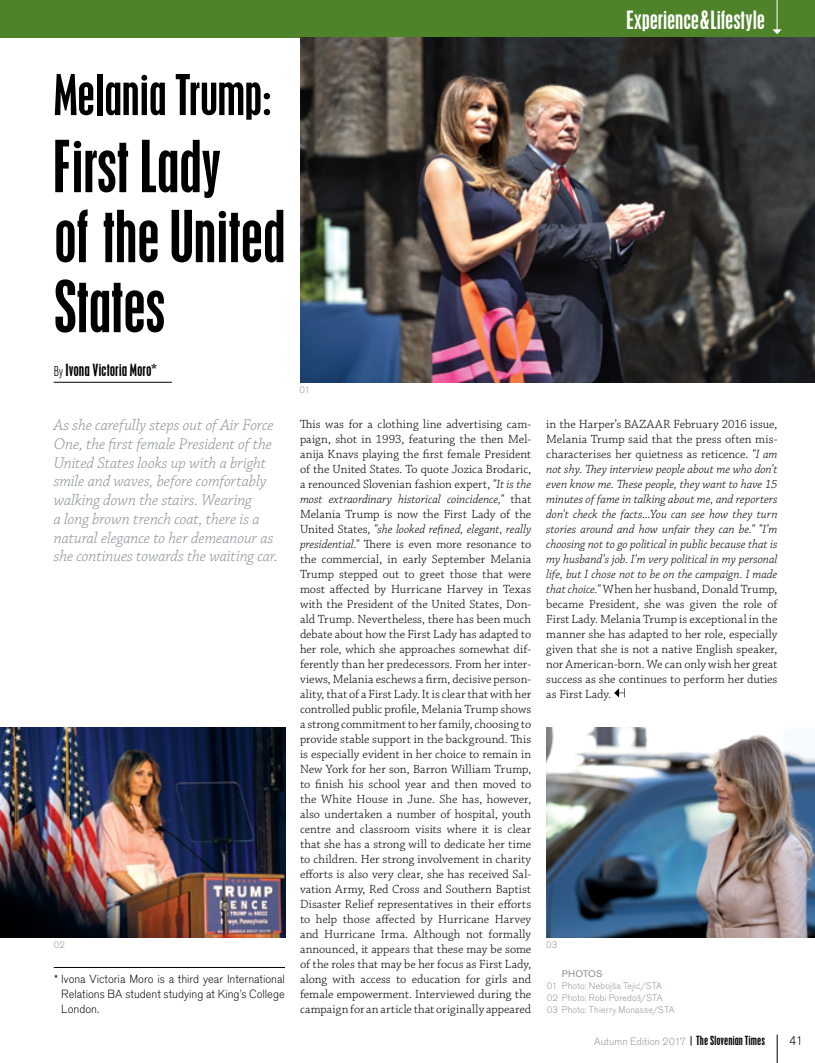
<style>
.page{position:relative;width:815px;height:1063px;background:#fff}
.page>*{position:absolute;margin:0;border:0;box-sizing:border-box;transform-origin:0 0}
.t1{font:63.75px/70px "Placard Condensed";letter-spacing:-.005em;color:#000}
.t2{font:50px "Placard Condensed";letter-spacing:-.005em;color:#000}
.t3{font:22.5px "Placard Condensed";color:#fff}
.t4{font:italic 300 16.25px/18.8px "Chaparral Pro";letter-spacing:-.005em;color:#899297}
.t5{font:15px "Placard Condensed";letter-spacing:.01em;color:#000}
.t6{font:13.75px "Accius TEE Ligh";color:#000}
.t7{font:300 12.5px/15px "Chaparral Pro";color:#000;text-align:justify}
.t8{font:12.5px/15px "Accius TEE Ligh";color:#000;text-align:justify}
.t9{font:11.25px "Placard Condensed";letter-spacing:.015em;color:#000}
.t10{font:10px/12px "Accius TEE Ligh";letter-spacing:.01em;color:#899297}
.t11{font:10px "Accius TEE";letter-spacing:.015em;color:#899297}
.s1{font-family:"Accius TEE Ligh Cond"}
.s2{font-style:italic}
.s3{font-family:"Accius TEE Ligh";font-size:11.12px;color:#899297}
</style>
<div class="page">
<svg style="left:777px;top:1035px;width:1px;height:28px"></svg>
<div style="left:0;top:0;width:815px;height:38px;background:#4e832a"></div>
<hr style="left:777px;top:0;width:1px;height:30px;background:#fff">
<svg style="left:772px;top:29px;width:10px;height:5px"></svg>
<hr style="left:54px;top:382px;width:118px;height:1px;background:#000">
<hr style="left:54px;top:967px;width:231px;height:1px;background:#000">
<img style="left:546px;top:728px;width:269px;height:209px">
<img style="left:0;top:728px;width:285px;height:209px">
<img style="left:300px;top:38px;width:515px;height:344px">
<svg style="left:614px;top:688px;width:11px;height:9px"></svg>
<h3 class="t3" style="left:626px;top:6px;width:140px">Experience&amp;Lifestyle</h3>
<h2 class="t2" style="left:54px;top:64px;width:219px">Melania Trump:</h2>
<h1 class="t1" style="left:54px;top:131px;width:233px">First Lady<br>of the United<br>States</h1>
<p class="t5" style="left:54px;top:360px;width:105px"><span class="s1">By</span> Ivona Victoria Moro*</p>
<p class="t4" style="left:54px;top:416px;width:226px">As she carefully steps out of Air Force One, the first female President of the United States looks up with a bright smile and waves, before comfortably walking down the stairs. Wearing<br>a long brown trench coat, there is a natural elegance to her demeanour as she continues towards the waiting car.</p>
<p class="t10" style="left:54px;top:939px;width:13px">02</p>
<p class="t8" style="left:61px;top:971px;width:225px;text-indent:-8px">* Ivona Victoria Moro is a third year International Relations BA student studying at King’s College London.</p>
<p class="t10" style="left:299px;top:384px;width:12px">01</p>
<p class="t7" style="left:300px;top:417px;width:233px">This was for a clothing line advertising cam&shy;paign, shot in 1993, featuring the then Mel&shy;anija Knavs playing the first female President of the United States. To quote Jozica Brodaric, a renounced Slovenian fashion expert, <span class="s2">"It is the most extraordinary historical coincidence,"</span> that Melania Trump is now the First Lady of the United States, <span class="s2">"she looked refined, elegant, really presidential."</span> There is even more resonance to the commercial, in early September Melania Trump stepped out to greet those that were most affected by Hurricane Harvey in Texas with the President of the United States, Don&shy;ald Trump. Nevertheless, there has been much debate about how the First Lady has adapted to her role, which she approaches somewhat dif&shy;ferently than her predecessors. From her inter&shy;views, Melania eschews a firm, decisive person&shy;ality, that of a First Lady. It is clear that with her controlled public profile, Melania Trump shows a strong commitment to her family, choosing to provide stable support in the background. This is especially evident in her choice to remain in New York for her son, Barron William Trump, to finish his school year and then moved to the White House in June. She has, however, also undertaken a number of hospital, youth centre and classroom visits where it is clear that she has a strong will to dedicate her time to children. Her strong involvement in charity efforts is also very clear, she has received Sal&shy;vation Army, Red Cross and Southern Baptist Disaster Relief representatives in their efforts to help those affected by Hurricane Harvey and Hurricane Irma. Although not formally announced, it appears that these may be some of the roles that may be her focus as First Lady, along with access to education for girls and female empowerment. Interviewed during the campaign for an article that originally appeared</p>
<p class="t7" style="left:546px;top:417px;width:233px">in the Harper’s BAZAAR February 2016 issue, Melania Trump said that the press often mis&shy;characterises her quietness as reticence. <span class="s2">"I am not shy. They interview people about me who don’t even know me. These people, they want to have 15 minutes of fame in talking about me, and reporters don’t check the facts...You can see how they turn stories around and how unfair they can be." "I’m choosing not to go political in public because that is my husband’s job. I’m very political in my personal life, but I chose not to be on the campaign. I made that choice."</span> When her husband, Donald Trump, became President, she was given the role of First Lady. Melania Trump is exceptional in the manner she has adapted to her role, especially given that she is not a native English speaker, nor American-born. We can only wish her great success as she continues to perform her duties as First Lady.</p>
<p class="t10" style="left:546px;top:939px;width:13px">03</p>
<p class="t11" style="left:562px;top:968px;width:42px">PHOTOS</p>
<p class="t10" style="left:547px;top:979px;width:129px">01 Photo: Nebojša Tejić/STA<br>02 Photo: Robi Poredoš/STA<br>03 Photo: Thierry Monasse/STA</p>
<p class="t9" style="left:594px;top:1034px;width:172px"><span class="s3">Autumn Edition 2017</span> | The Slovenian Times</p>
<p class="t6" style="left:789px;top:1033px;width:15px">41</p>
</div>
